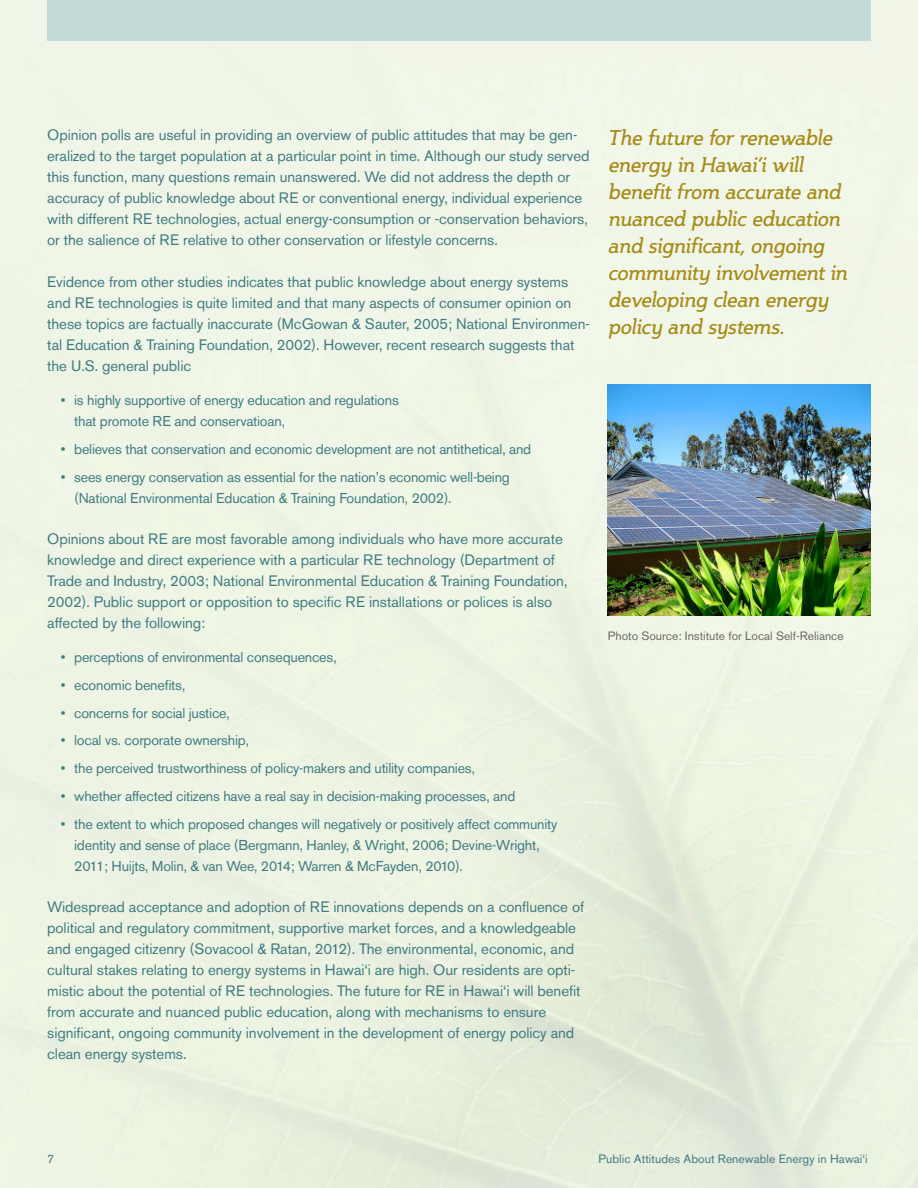
<style>
.page{position:relative;width:918px;height:1188px;background:#fff}
.page>*{position:absolute;margin:0;border:0;box-sizing:border-box;transform-origin:0 0}
.t1{font:italic 21px/27px "Steinem";letter-spacing:-.01em;color:#a78b18}
.Copy{font:15px/21px "Akzidenz Grotesk BQ";letter-spacing:-.005em;color:#417b80}
.Bullet_List{font:14.25px/21px "Akzidenz Grotesk BQ";letter-spacing:-.015em;color:#417b80}
.t2{font:12px "Akzidenz Grotesk BQ";letter-spacing:.005em;color:#417b80}
.Citations{font:12px "Akzidenz Grotesk BQ";color:#6a6965}
</style>
<div class="page">
<img style="left:0;top:0;width:918px;height:1188px">
<img style="left:608px;top:384px;width:263px;height:231px">
<div style="left:47px;top:0;width:824px;height:40px;background:#c2dbd8"></div>
<p class="Copy" style="left:47px;top:125px;width:544px">Opinion polls are useful in providing an overview of public attitudes that may be gen&shy;eralized to the target population at a particular point in time. Although our study served this function, many questions remain unanswered. We did not address the depth or accuracy of public knowledge about RE or conventional energy, individual experience with different RE technologies, actual energy-consumption or -conservation behaviors, or the salience of RE relative to other conservation or lifestyle concerns.</p>
<p class="Copy" style="left:47px;top:271px;width:544px">Evidence from other studies indicates that public knowledge about energy systems and RE technologies is quite limited and that many aspects of consumer opinion on these topics are factually inaccurate (McGowan &amp; Sauter, 2005; National Environmen&shy;tal Education &amp; Training Foundation, 2002). However, recent research suggests that the U.S. general public</p>
<p class="Bullet_List" style="left:74px;top:390px;width:326px;text-indent:-13px">• is highly supportive of energy education and regulations that promote RE and conservatioan,</p>
<p class="Bullet_List" style="left:61px;top:438px;width:472px">• believes that conservation and economic development are not antithetical, and</p>
<p class="Bullet_List" style="left:74px;top:466px;width:437px;text-indent:-13px">• sees energy conservation as essential for the nation’s economic well-being (National Environmental Education &amp; Training Foundation, 2002).</p>
<p class="Copy" style="left:47px;top:528px;width:522px">Opinions about RE are most favorable among individuals who have more accurate knowledge and direct experience with a particular RE technology (Department of Trade and Industry, 2003; National Environmental Education &amp; Training Foundation, 2002). Public support or opposition to specific RE installations or polices is also affected by the following:</p>
<p class="Bullet_List" style="left:61px;top:647px;width:277px">• perceptions of environmental consequences,</p>
<p class="Bullet_List" style="left:61px;top:675px;width:126px">• economic benefits,</p>
<p class="Bullet_List" style="left:61px;top:702px;width:170px">• concerns for social justice,</p>
<p class="Bullet_List" style="left:61px;top:730px;width:190px">• local vs. corporate ownership,</p>
<p class="Bullet_List" style="left:61px;top:758px;width:416px">• the perceived trustworthiness of policy-makers and utility companies,</p>
<p class="Bullet_List" style="left:61px;top:786px;width:456px">• whether affected citizens have a real say in decision-making processes, and</p>
<p class="Bullet_List" style="left:74px;top:813px;width:485px;text-indent:-13px">• the extent to which proposed changes will negatively or positively affect community identity and sense of place (Bergmann, Hanley, &amp; Wright, 2006; Devine-Wright,<br>2011; Huijts, Molin, &amp; van Wee, 2014; Warren &amp; McFayden, 2010).</p>
<p class="Copy" style="left:47px;top:896px;width:538px">Widespread acceptance and adoption of RE innovations depends on a confluence of political and regulatory commitment, supportive market forces, and a knowledgeable and engaged citizenry (Sovacool &amp; Ratan, 2012). The environmental, economic, and cultural stakes relating to energy systems in Hawai‘i are high. Our residents are opti&shy;mistic about the potential of RE technologies. The future for RE in Hawai‘i will benefit from accurate and nuanced public education, along with mechanisms to ensure significant, ongoing community involvement in the development of energy policy and clean energy systems.</p>
<p class="t1" style="left:608px;top:124px;width:240px">The future for renewable energy in Hawai‘i will benefit from accurate and nuanced public education and significant, ongoing community involvement in developing clean energy policy and systems.</p>
<p class="Citations" style="left:608px;top:629px;width:237px">Photo Source: Institute for Local Self-Reliance</p>
<p class="t2" style="left:47px;top:1152px;width:8px">7</p>
<p class="t2" style="left:599px;top:1152px;width:271px">Public Attitudes About Renewable Energy in Hawai‘i</p>
</div>
